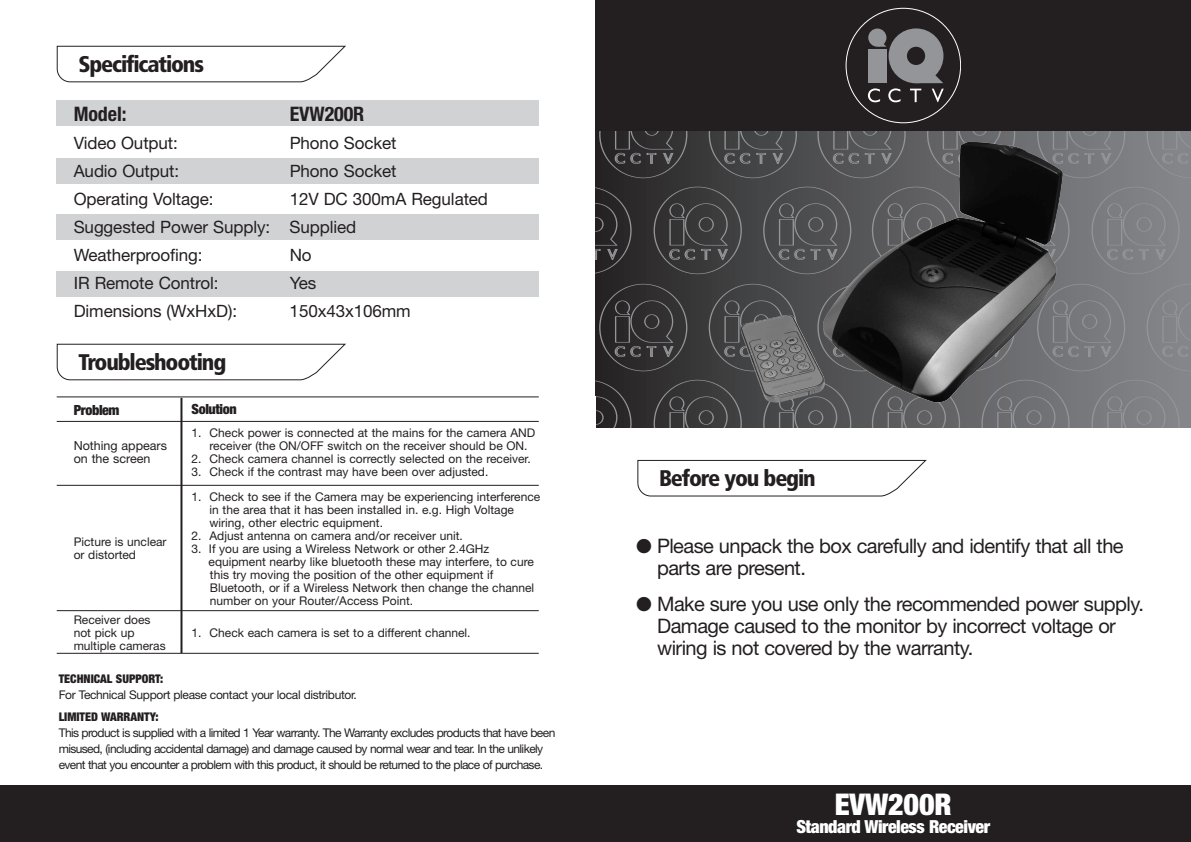
<style>
.page{position:relative;width:1191px;height:842px;background:#fff}
.page>*{position:absolute;margin:0;border:0;box-sizing:border-box;transform-origin:0 0}
.t1{font:900 condensed 30px "Helvetica Neue";letter-spacing:-.005em;color:#fff}
.t2{font:900 condensed 22.6px "Frutiger";letter-spacing:-.05em;color:#231f20}
.t3{font:20px/22px "Helvetica Neue";letter-spacing:-.03em;color:#231f20}
.t4{font:700 condensed 20px "Helvetica Neue";letter-spacing:-.005em;color:#231f20}
.t5{font:900 condensed 18px "Helvetica Neue";letter-spacing:-.025em;color:#fff}
.t6{font:17px/28px "Helvetica Neue";letter-spacing:-.005em;color:#231f20}
.t7{font:900 condensed 14px "Helvetica Neue";letter-spacing:-.025em;color:#231f20}
.t8{font:12.4px/13px "Helvetica Neue";color:#231f20}
.t9{font:12px/13px "Helvetica Neue";color:#231f20}
.t10{font:12px/16px "Helvetica Neue";letter-spacing:-.05em;color:#231f20}
.t11{font:12px "Helvetica Neue";letter-spacing:-.03em;color:#231f20}
.t12{font:900 condensed 12px "Helvetica Neue";color:#231f20}
</style>
<div class="page">
<div style="left:595px;top:0;width:596px;height:131px;background:#231f20"></div>
<svg style="left:921px;top:74px;width:22px;height:9px"></svg>
<div style="left:888px;top:28px;width:55px;height:55px;border:18px solid #939598;border-radius:50%"></div>
<svg style="left:868px;top:88px;width:12px;height:14px"></svg>
<svg style="left:888px;top:88px;width:12px;height:14px"></svg>
<svg style="left:910px;top:89px;width:11px;height:13px"></svg>
<svg style="left:932px;top:89px;width:11px;height:13px"></svg>
<div style="left:868px;top:49px;width:18px;height:34px;background:#939598"></div>
<div style="left:868px;top:29px;width:18px;height:18px;background:#939598;border-radius:50%"></div>
<svg style="left:877px;top:44px;width:9px;height:3px"></svg>
<svg style="left:595px;top:131px;width:596px;height:296px;background:#505052"></svg>
<svg style="left:763px;top:380px;width:88px;height:47px;background:#5f6061"></svg>
<svg style="left:654px;top:380px;width:87px;height:47px;background:#404041"></svg>
<svg style="left:982px;top:380px;width:87px;height:47px;background:#717275"></svg>
<svg style="left:872px;top:380px;width:87px;height:47px;background:#5c5d5f"></svg>
<svg style="left:1092px;top:380px;width:87px;height:47px;background:#7f8184"></svg>
<svg style="left:724px;top:301px;width:59px;height:56px;background:#606161"></svg>
<svg style="left:614px;top:301px;width:59px;height:56px;background:#3c3b3c"></svg>
<svg style="left:942px;top:301px;width:59px;height:56px;background:#848484"></svg>
<svg style="left:833px;top:301px;width:58px;height:56px;background:#171717"></svg>
<svg style="left:1147px;top:284px;width:44px;height:87px;background:#838588"></svg>
<svg style="left:1052px;top:301px;width:59px;height:56px;background:#7a7c7f"></svg>
<svg style="left:778px;top:204px;width:59px;height:56px;background:#565759"></svg>
<svg style="left:669px;top:204px;width:59px;height:56px;background:#464547"></svg>
<svg style="left:595px;top:380px;width:36px;height:47px;background:#333132"></svg>
<svg style="left:595px;top:187px;width:36px;height:87px;background:#312f30"></svg>
<svg style="left:997px;top:204px;width:58px;height:56px;background:#141414"></svg>
<svg style="left:887px;top:204px;width:59px;height:56px;background:#434445"></svg>
<svg style="left:1107px;top:204px;width:58px;height:56px;background:#808285"></svg>
<svg style="left:709px;top:131px;width:87px;height:47px;background:#4b4c4d"></svg>
<svg style="left:599px;top:131px;width:88px;height:47px;background:#383738"></svg>
<svg style="left:927px;top:131px;width:87px;height:47px;background:#424244"></svg>
<svg style="left:818px;top:131px;width:87px;height:47px;background:#5c5c5f"></svg>
<svg style="left:1147px;top:131px;width:44px;height:47px;background:#838588"></svg>
<svg style="left:1037px;top:131px;width:87px;height:47px;background:#717375"></svg>
<div style="left:0;top:785px;width:1191px;height:57px;background:#231f20"></div>
<img style="left:822px;top:296px;width:18px;height:55px">
<div style="left:57px;top:100px;width:482px;height:25px;background:#d1d2d4"></div>
<div style="left:57px;top:158px;width:482px;height:25px;background:#d1d2d4"></div>
<div style="left:57px;top:214px;width:482px;height:26px;background:#d1d2d4"></div>
<div style="left:57px;top:272px;width:482px;height:25px;background:#d1d2d4"></div>
<hr style="left:180px;top:398px;width:2px;height:255px;background:#231f20">
<hr style="left:57px;top:421px;width:482px;height:1px;background:#231f20">
<hr style="left:57px;top:485px;width:482px;height:1px;background:#231f20">
<hr style="left:57px;top:610px;width:482px;height:1px;background:#231f20">
<hr style="left:57px;top:653px;width:482px;height:1px;background:#231f20">
<hr style="left:57px;top:396px;width:482px;height:1px;background:#231f20">
<svg style="left:57px;top:344px;width:289px;height:36px"></svg>
<svg style="left:57px;top:46px;width:289px;height:36px"></svg>
<svg style="left:637px;top:460px;width:289px;height:36px"></svg>
<h2 class="t2" style="left:78px;top:55px;width:127px">Specifications</h2>
<h3 class="t4" style="left:74px;top:102px;width:54px">Model:</h3>
<h3 class="t4" style="left:290px;top:102px;width:76px">EVW200R</h3>
<h3 class="t6" style="left:74px;top:129px;width:106px">Video Output:</h3>
<h3 class="t6" style="left:290px;top:129px;width:108px">Phono Socket</h3>
<h3 class="t6" style="left:74px;top:157px;width:107px">Audio Output:</h3>
<h3 class="t6" style="left:290px;top:157px;width:108px">Phono Socket</h3>
<h3 class="t6" style="left:74px;top:185px;width:141px">Operating Voltage:</h3>
<h3 class="t6" style="left:74px;top:185px;width:416px;text-indent:216px">12V DC 300mA Regulated<br>Suggested Power Supply: Supplied<br>Weatherproofing:</h3>
<h3 class="t6" style="left:290px;top:241px;width:23px">No</h3>
<h3 class="t6" style="left:74px;top:269px;width:146px">IR Remote Control:</h3>
<h3 class="t6" style="left:290px;top:269px;width:28px">Yes</h3>
<h3 class="t6" style="left:74px;top:297px;width:165px">Dimensions (WxHxD):</h3>
<h3 class="t6" style="left:290px;top:297px;width:123px">150x43x106mm</h3>
<h2 class="t2" style="left:78px;top:353px;width:149px">Troubleshooting</h2>
<p class="t7" style="left:74px;top:401px;width:47px">Problem</p>
<p class="t7" style="left:192px;top:401px;width:47px">Solution</p>
<p class="t8" style="left:74px;top:439px;width:95px">Nothing appears on the screen</p>
<p class="t9" style="left:209px;top:426px;width:327px;text-indent:-18px">1. Check power is connected at the mains for the camera AND receiver (the ON/OFF switch on the receiver should be ON.</p>
<p class="t9" style="left:192px;top:452px;width:341px">2. Check camera channel is correctly selected on the receiver.</p>
<p class="t9" style="left:192px;top:465px;width:298px">3. Check if the contrast may have been over adjusted.</p>
<p class="t9" style="left:209px;top:490px;width:332px;text-indent:-18px">1. Check to see if the Camera may be experiencing interference in the area that it has been installed in. e.g. High Voltage wiring, other electric equipment.</p>
<p class="t9" style="left:192px;top:529px;width:273px">2. Adjust antenna on camera and/or receiver unit.</p>
<p class="t9" style="left:209px;top:542px;width:327px;text-indent:-17px">3. If you are using a Wireless Network or other 2.4GHz equipment nearby like bluetooth these may interfere, to cure this try moving the position of the other equipment if Bluetooth, or if a Wireless Network then change the channel number on your Router/Access Point.</p>
<p class="t9" style="left:192px;top:625px;width:280px">1. Check each camera is set to a different channel.</p>
<p class="t9" style="left:74px;top:535px;width:94px">Picture is unclear or distorted</p>
<p class="t9" style="left:74px;top:613px;width:93px">Receiver does not pick up multiple cameras</p>
<p class="t12" style="left:59px;top:671px;width:106px">TECHNICAL SUPPORT:</p>
<p class="t11" style="left:59px;top:687px;width:300px">For Technical Support please contact your local distributor.</p>
<p class="t12" style="left:59px;top:709px;width:102px">LIMITED WARRANTY:</p>
<p class="t10" style="left:59px;top:724px;width:498px">This product is supplied with a limited 1 Year warranty. The Warranty excludes products that have been misused, (including accidental damage) and damage caused by normal wear and tear. In the unlikely event that you encounter a problem with this product, it should be returned to the place of purchase.</p>
<h2 class="t2" style="left:659px;top:469px;width:158px">Before you begin</h2>
<h3 class="t3" style="left:657px;top:534px;width:468px;text-indent:-21px">● Please unpack the box carefully and identify that all the parts are present.</h3>
<h3 class="t3" style="left:657px;top:592px;width:488px;text-indent:-21px">● Make sure you use only the recommended power supply.<br>Damage caused to the monitor by incorrect voltage or wiring is not covered by the warranty.</h3>
<h1 class="t1" style="left:835px;top:786px;width:118px">EVW200R</h1>
<h3 class="t5" style="left:796px;top:816px;width:195px">Standard Wireless Receiver</h3>
</div>
